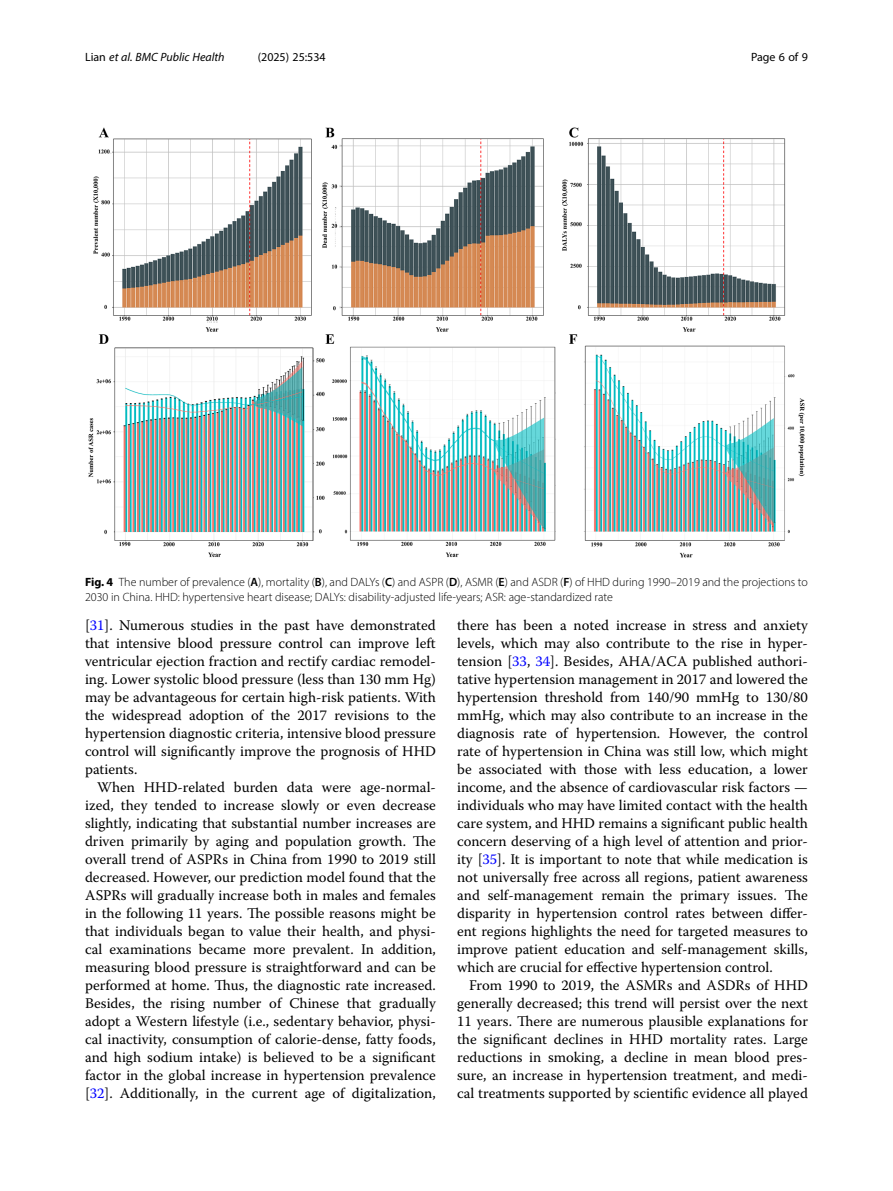
<style>
.page{position:relative;width:893px;height:1191px;background:#fff}
.page>*{position:absolute;margin:0;border:0;box-sizing:border-box;transform-origin:0 0}
.Body_Text_Indent{font:14.7px/18px "Warnock Pro";color:#000;text-align:justify}
.Figure_Caption{font:300 12px/15px "Myriad Pro";color:#000}
.t1{font:italic 12px "Myriad Pro";color:#000}
.t2{font:12px "Myriad Pro";color:#000}
.s1{font-style:normal}
.s2{font-weight:700}
.s3{font-weight:600}
.s4{color:#00f}
</style>
<div class="page">
<img style="left:88px;top:127px;width:717px;height:431px">
<p class="t1" style="left:85px;top:50px;width:141px"><span class="s1">Lian</span> et al. BMC Public Health</p>
<p class="t2" style="left:258px;top:50px;width:70px">(2025) 25:534</p>
<p class="t2" style="left:751px;top:50px;width:58px">Page 6 of 9</p>
<p class="Figure_Caption" style="left:85px;top:574px;width:724px"><span class="s2">Fig. 4</span> The number of prevalence (<span class="s3">A</span>), mortality (<span class="s3">B</span>), and DALYs (<span class="s3">C</span>) and ASPR (<span class="s3">D</span>), ASMR (<span class="s3">E</span>) and ASDR (<span class="s3">F</span>) of HHD during 1990–2019 and the projections to<br>2030 in China. HHD: hypertensive heart disease; DALYs: disability-adjusted life-years; ASR: age-standardized rate</p>
<p class="Body_Text_Indent" style="left:85px;top:616px;width:352px">[<span class="s4">31</span>]. Numerous studies in the past have demonstrated that intensive blood pressure control can improve left ventricular ejection fraction and rectify cardiac remodel&shy;ing. Lower systolic blood pressure (less than 130 mm Hg) may be advantageous for certain high-risk patients. With the widespread adoption of the 2017 revisions to the hypertension diagnostic criteria, intensive blood pressure control will significantly improve the prognosis of HHD patients.</p>
<p class="Body_Text_Indent" style="left:85px;top:778px;width:352px;text-indent:12px">When HHD-related burden data were age-normal&shy;ized, they tended to increase slowly or even decrease slightly, indicating that substantial number increases are driven primarily by aging and population growth. The overall trend of ASPRs in China from 1990 to 2019 still decreased. However, our prediction model found that the ASPRs will gradually increase both in males and females in the following 11 years. The possible reasons might be that individuals began to value their health, and physi&shy;cal examinations became more prevalent. In addition, measuring blood pressure is straightforward and can be performed at home. Thus, the diagnostic rate increased.<br>Besides, the rising number of Chinese that gradually adopt a Western lifestyle (i.e., sedentary behavior, physi&shy;cal inactivity, consumption of calorie-dense, fatty foods, and high sodium intake) is believed to be a significant factor in the global increase in hypertension prevalence [<span class="s4">32</span>]. Additionally, in the current age of digitalization,</p>
<p class="Body_Text_Indent" style="left:457px;top:616px;width:352px">there has been a noted increase in stress and anxiety levels, which may also contribute to the rise in hyper&shy;tension [<span class="s4">33</span>, <span class="s4">34</span>]. Besides, AHA/ACA published authori&shy;tative hypertension management in 2017 and lowered the hypertension threshold from 140/90 mmHg to 130/80 mmHg, which may also contribute to an increase in the diagnosis rate of hypertension. However, the control rate of hypertension in China was still low, which might be associated with those with less education, a lower income, and the absence of cardiovascular risk factors — individuals who may have limited contact with the health care system, and HHD remains a significant public health concern deserving of a high level of attention and prior&shy;ity [<span class="s4">35</span>]. It is important to note that while medication is not universally free across all regions, patient awareness and self-management remain the primary issues. The disparity in hypertension control rates between differ&shy;ent regions highlights the need for targeted measures to improve patient education and self-management skills, which are crucial for effective hypertension control.</p>
<p class="Body_Text_Indent" style="left:457px;top:976px;width:352px;text-indent:12px">From 1990 to 2019, the ASMRs and ASDRs of HHD generally decreased; this trend will persist over the next 11 years. There are numerous plausible explanations for the significant declines in HHD mortality rates. Large reductions in smoking, a decline in mean blood pres&shy;sure, an increase in hypertension treatment, and medi&shy;cal treatments supported by scientific evidence all played</p>
</div>
